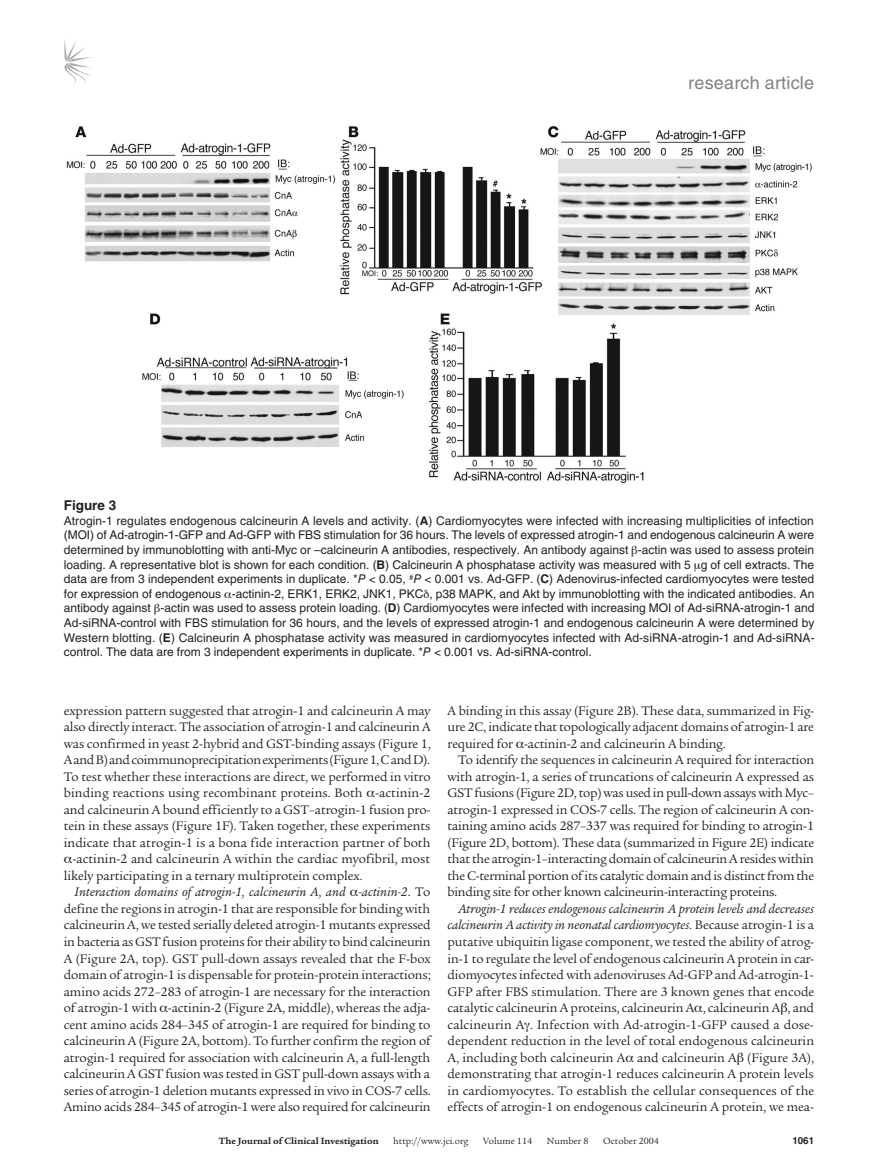
<style>
.page{position:relative;width:878px;height:1174px;background:#fff}
.page>*{position:absolute;margin:0;border:0;box-sizing:border-box;transform-origin:0 0}
.t1{font:18px "Helvetica LT Std";letter-spacing:.01em;color:#808285}
.t2{font:13.5px/16.5px "Legacy Serif Std";letter-spacing:-.01em;color:#231f20;text-align:justify}
.t3{font:italic 13.5px "Legacy Serif Std";letter-spacing:.01em;color:#231f20}
.t4{font:700 13.5px "Helvetica LT Std";color:#231f20}
.t5{font:12px/14.7px "Helvetica LT Std";color:#231f20;text-align:justify}
.t6{font:9.75px "Legacy Serif Std";color:#231f20}
.t7{font:700 9.75px "Legacy Serif Std";color:#231f20}
.t8{font:700 9.75px "Helvetica LT Std";color:#231f20}
.s1{font-weight:700}
.s2{font-style:italic}
.s3{font-style:normal}
</style>
<div class="page">
<svg style="left:64px;top:39px;width:27px;height:45px"></svg>
<img style="left:66px;top:126px;width:746px;height:358px">
<h1 class="t1" style="left:688px;top:72px;width:127px">research article</h1>
<p class="t4" style="left:64px;top:497px;width:54px">Figure 3</p>
<p class="t5" style="left:64px;top:513px;width:752px">Atrogin-1 regulates endogenous calcineurin A levels and activity. (<span class="s1">A</span>) Cardiomyocytes were infected with increasing multiplicities of infection (MOI) of Ad-atrogin-1-GFP and Ad-GFP with FBS stimulation for 36 hours. The levels of expressed atrogin-1 and endogenous calcineurin A were determined by immunoblotting with anti-Myc or –calcineurin A antibodies, respectively. An antibody against -actin was used to assess protein loading. A representative blot is shown for each condition. (<span class="s1">B</span>) Calcineurin A phosphatase activity was measured with 5 g of cell extracts. The data are from 3 independent experiments in duplicate. *<span class="s2">P</span> &lt; 0.05, <sup>#</sup><span class="s2">P</span> &lt; 0.001 vs. Ad-GFP. (<span class="s1">C</span>) Adenovirus-infected cardiomyocytes were tested for expression of endogenous -actinin-2, ERK1, ERK2, JNK1, PKC , p38 MAPK, and Akt by immunoblotting with the indicated antibodies. An antibody against -actin was used to assess protein loading. (<span class="s1">D</span>) Cardiomyocytes were infected with increasing MOI of Ad-siRNA-atrogin-1 and Ad-siRNA-control with FBS stimulation for 36 hours, and the levels of expressed atrogin-1 and endogenous calcineurin A were determined by Western blotting. (<span class="s1">E</span>) Calcineurin A phosphatase activity was measured in cardiomyocytes infected with Ad-siRNA-atrogin-1 and Ad-siRNA&shy;control. The data are from 3 independent experiments in duplicate. *<span class="s2">P</span> &lt; 0.001 vs. Ad-siRNA-control.</p>
<p class="t2" style="left:64px;top:702px;width:368px">expression pattern suggested that atrogin-1 and calcineurin A may</p>
<p class="t2" style="left:64px;top:719px;width:368px">also directly interact. The association of atrogin-1 and calcineurin A</p>
<p class="t2" style="left:64px;top:735px;width:368px">was confirmed in yeast 2-hybrid and GST-binding assays (Figure 1,</p>
<p class="t2" style="left:64px;top:752px;width:368px">A and B) and coimmunoprecipitation experiments (Figure 1, C and D).</p>
<p class="t2" style="left:64px;top:768px;width:368px">To test whether these interactions are direct, we performed in vitro</p>
<p class="t2" style="left:64px;top:785px;width:368px">binding reactions using recombinant proteins. Both -actinin-2</p>
<p class="t2" style="left:64px;top:801px;width:368px">and calcineurin A bound efficiently to a GST–atrogin-1 fusion pro-</p>
<p class="t2" style="left:64px;top:818px;width:368px">tein in these assays (Figure 1F). Taken together, these experiments</p>
<p class="t2" style="left:64px;top:834px;width:368px">indicate that atrogin-1 is a bona fide interaction partner of both</p>
<p class="t2" style="left:72px;top:851px;width:359px">-actinin-2 and calcineurin A within the cardiac myofibril, most</p>
<p class="t2" style="left:64px;top:867px;width:300px">likely participating in a ternary multiprotein complex.</p>
<p class="t3" style="left:74px;top:884px;width:357px">Interaction domains of atrogin-1, calcineurin A, and -actinin-2<span class="s3">. To</span></p>
<p class="t2" style="left:64px;top:900px;width:368px">define the regions in atrogin-1 that are responsible for binding with</p>
<p class="t2" style="left:64px;top:917px;width:368px">calcineurin A, we tested serially deleted atrogin-1 mutants expressed</p>
<p class="t2" style="left:64px;top:933px;width:368px">in bacteria as GST fusion proteins for their ability to bind calcineurin</p>
<p class="t2" style="left:64px;top:950px;width:368px">A (Figure 2A, top). GST pull-down assays revealed that the F-box</p>
<p class="t2" style="left:64px;top:966px;width:368px">domain of atrogin-1 is dispensable for protein-protein interactions;</p>
<p class="t2" style="left:64px;top:983px;width:368px">amino acids 272–283 of atrogin-1 are necessary for the interaction</p>
<p class="t2" style="left:64px;top:999px;width:368px">of atrogin-1 with -actinin-2 (Figure 2A, middle), whereas the adja-</p>
<p class="t2" style="left:64px;top:1016px;width:368px">cent amino acids 284–345 of atrogin-1 are required for binding to</p>
<p class="t2" style="left:64px;top:1032px;width:368px">calcineurin A (Figure 2A, bottom). To further confirm the region of</p>
<p class="t2" style="left:64px;top:1049px;width:368px">atrogin-1 required for association with calcineurin A, a full-length</p>
<p class="t2" style="left:64px;top:1065px;width:368px">calcineurin A GST fusion was tested in GST pull-down assays with a</p>
<p class="t2" style="left:64px;top:1082px;width:368px">series of atrogin-1 deletion mutants expressed in vivo in COS-7 cells.</p>
<p class="t2" style="left:64px;top:1098px;width:368px">Amino acids 284–345 of atrogin-1 were also required for calcineurin</p>
<p class="t2" style="left:447px;top:702px;width:368px">A binding in this assay (Figure 2B). These data, summarized in Fig&shy;ure 2C, indicate that topologically adjacent domains of atrogin-1 are required for -actinin-2 and calcineurin A binding.</p>
<p class="t2" style="left:447px;top:752px;width:368px;text-indent:11px">To identify the sequences in calcineurin A required for interaction with atrogin-1, a series of truncations of calcineurin A expressed as GST fusions (Figure 2D, top) was used in pull-down assays with Myc– atrogin-1 expressed in COS-7 cells. The region of calcineurin A con&shy;taining amino acids 287–337 was required for binding to atrogin-1 (Figure 2D, bottom). These data (summarized in Figure 2E) indicate that the atrogin-1–interacting domain of calcineurin A resides within the C-terminal portion of its catalytic domain and is distinct from the binding site for other known calcineurin-interacting proteins.</p>
<p class="t2" style="left:447px;top:900px;width:368px;text-indent:11px"><span class="s2">Atrogin-1 reduces endogenous calcineurin A protein levels and decreases calcineurin A activity in neonatal cardiomyocytes</span>. Because atrogin-1 is a putative ubiquitin ligase component, we tested the ability of atrog&shy;in-1 to regulate the level of endogenous calcineurin A protein in car&shy;diomyocytes infected with adenoviruses Ad-GFP and Ad-atrogin-1- GFP after FBS stimulation. There are 3 known genes that encode catalytic calcineurin A proteins, calcineurin A , calcineurin A , and calcineurin A . Infection with Ad-atrogin-1-GFP caused a dose&shy;dependent reduction in the level of total endogenous calcineurin A, including both calcineurin A and calcineurin A (Figure 3A), demonstrating that atrogin-1 reduces calcineurin A protein levels in cardiomyocytes. To establish the cellular consequences of the effects of atrogin-1 on endogenous calcineurin A protein, we mea-</p>
<p class="t7" style="left:219px;top:1135px;width:161px">The Journal of Clinical Investigation</p>
<p class="t6" style="left:393px;top:1135px;width:77px">http://www.jci.org</p>
<p class="t6" style="left:483px;top:1135px;width:50px">Volume 114</p>
<p class="t6" style="left:547px;top:1135px;width:43px">Number 8</p>
<p class="t6" style="left:603px;top:1135px;width:57px">October 2004</p>
<p class="t8" style="left:792px;top:1134px;width:23px">1061</p>
</div>
